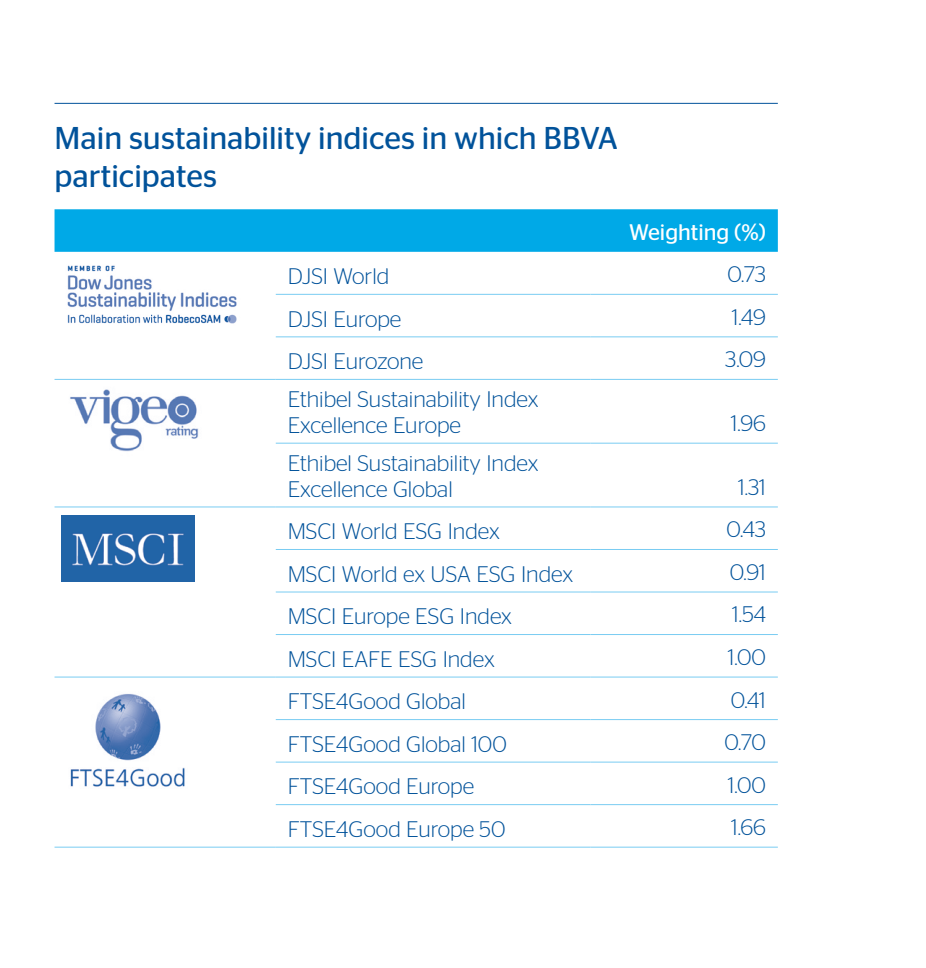
<style>
.page{position:relative;width:926px;height:968px;background:#fff}
.page>*{position:absolute;margin:0;border:0;box-sizing:border-box;transform-origin:0 0}
.t1{font:31.5px/37.5px "Stag Sans";color:#01529a}
.t2{font:300 22.5px/25.5px "Stag Sans";color:#01529a}
.t3{font:22.5px "Stag Sans";color:#fff}
</style>
<div class="page">
<hr style="left:54px;top:103px;width:723px;height:1px;background:#01529a">
<div style="left:54px;top:209px;width:723px;height:43px;background:#00a9e7"></div>
<hr style="left:276px;top:294px;width:314px;height:1px;background:#79ccf2">
<hr style="left:590px;top:294px;width:187px;height:1px;background:#79ccf2">
<hr style="left:276px;top:336px;width:314px;height:1px;background:#79ccf2">
<hr style="left:590px;top:336px;width:187px;height:1px;background:#79ccf2">
<hr style="left:54px;top:379px;width:222px;height:1px;background:#79ccf2">
<hr style="left:276px;top:379px;width:314px;height:1px;background:#79ccf2">
<hr style="left:590px;top:379px;width:187px;height:1px;background:#79ccf2">
<hr style="left:276px;top:443px;width:314px;height:1px;background:#79ccf2">
<hr style="left:590px;top:443px;width:187px;height:1px;background:#79ccf2">
<hr style="left:54px;top:506px;width:222px;height:1px;background:#79ccf2">
<hr style="left:276px;top:506px;width:314px;height:1px;background:#79ccf2">
<hr style="left:590px;top:506px;width:187px;height:1px;background:#79ccf2">
<hr style="left:276px;top:549px;width:314px;height:1px;background:#79ccf2">
<hr style="left:590px;top:549px;width:187px;height:1px;background:#79ccf2">
<hr style="left:276px;top:591px;width:314px;height:1px;background:#79ccf2">
<hr style="left:590px;top:591px;width:187px;height:1px;background:#79ccf2">
<hr style="left:276px;top:634px;width:314px;height:1px;background:#79ccf2">
<hr style="left:590px;top:634px;width:187px;height:1px;background:#79ccf2">
<hr style="left:54px;top:676px;width:222px;height:1px;background:#79ccf2">
<hr style="left:276px;top:676px;width:314px;height:1px;background:#79ccf2">
<hr style="left:276px;top:719px;width:314px;height:1px;background:#79ccf2">
<hr style="left:276px;top:762px;width:314px;height:1px;background:#79ccf2">
<hr style="left:276px;top:804px;width:314px;height:1px;background:#79ccf2">
<hr style="left:54px;top:847px;width:222px;height:1px;background:#79ccf2">
<hr style="left:276px;top:847px;width:314px;height:1px;background:#79ccf2">
<hr style="left:590px;top:676px;width:187px;height:1px;background:#79ccf2">
<hr style="left:590px;top:719px;width:187px;height:1px;background:#79ccf2">
<hr style="left:590px;top:762px;width:187px;height:1px;background:#79ccf2">
<hr style="left:590px;top:804px;width:187px;height:1px;background:#79ccf2">
<hr style="left:590px;top:847px;width:187px;height:1px;background:#79ccf2">
<img style="left:67px;top:265px;width:170px;height:59px">
<img style="left:70px;top:389px;width:129px;height:63px">
<img style="left:62px;top:515px;width:132px;height:66px">
<img style="left:70px;top:694px;width:115px;height:93px">
<h1 class="t1" style="left:54px;top:119px;width:565px">Main sustainability indices in which BBVA participates</h1>
<p class="t3" style="left:629px;top:219px;width:138px">Weighting (%)</p>
<p class="t2" style="left:287px;top:263px;width:103px">DJSI World</p>
<p class="t2" style="left:727px;top:261px;width:40px">0.73</p>
<p class="t2" style="left:287px;top:306px;width:115px">DJSI Europe</p>
<p class="t2" style="left:731px;top:304px;width:35px">1.49</p>
<p class="t2" style="left:287px;top:348px;width:137px">DJSI Eurozone</p>
<p class="t2" style="left:725px;top:346px;width:42px">3.09</p>
<p class="t2" style="left:287px;top:386px;width:252px">Ethibel Sustainability Index<br>Excellence Europe</p>
<p class="t2" style="left:730px;top:410px;width:37px">1.96</p>
<p class="t2" style="left:287px;top:450px;width:252px">Ethibel Sustainability Index<br>Excellence Global</p>
<p class="t2" style="left:738px;top:474px;width:29px">1.31</p>
<p class="t2" style="left:287px;top:518px;width:214px">MSCI World ESG Index</p>
<p class="t2" style="left:726px;top:517px;width:41px">0.43</p>
<p class="t2" style="left:287px;top:561px;width:287px">MSCI World ex USA ESG Index</p>
<p class="t2" style="left:729px;top:559px;width:38px">0.91</p>
<p class="t2" style="left:287px;top:603px;width:226px">MSCI Europe ESG Index</p>
<p class="t2" style="left:732px;top:602px;width:35px">1.54</p>
<p class="t2" style="left:287px;top:646px;width:208px">MSCI EAFE ESG Index</p>
<p class="t2" style="left:727px;top:644px;width:39px">1.00</p>
<p class="t2" style="left:287px;top:688px;width:180px">FTSE4Good Global</p>
<p class="t2" style="left:730px;top:687px;width:37px">0.41</p>
<p class="t2" style="left:287px;top:731px;width:220px">FTSE4Good Global 100</p>
<p class="t2" style="left:724px;top:729px;width:43px">0.70</p>
<p class="t2" style="left:287px;top:773px;width:188px">FTSE4Good Europe</p>
<p class="t2" style="left:727px;top:772px;width:39px">1.00</p>
<p class="t2" style="left:287px;top:816px;width:219px">FTSE4Good Europe 50</p>
<p class="t2" style="left:731px;top:814px;width:36px">1.66</p>
</div>
